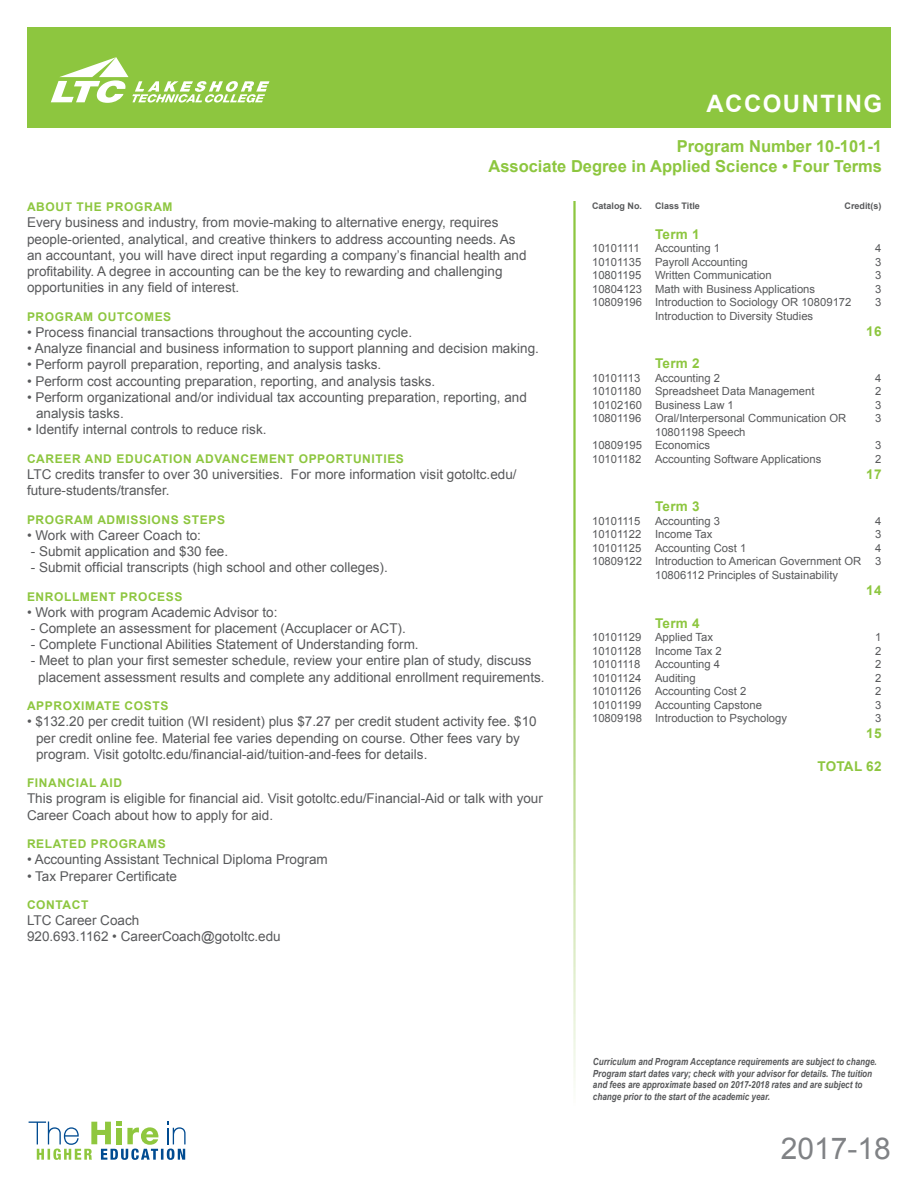
<style>
.page{position:relative;width:918px;height:1188px;background:#fff}
.page>*{position:absolute;margin:0;border:0;box-sizing:border-box;transform-origin:0 0}
.t1{font:30px "Arial";color:#808285}
.t2{font:700 24px "Arial";letter-spacing:.06em;color:#fff}
.t3{font:700 16.5px/19.8px "Arial";color:#8dc63f;text-align:right}
.t4{font:13.5px/16.2px "Arial";color:#58595b}
.t5{font:700 13.5px "Arial";letter-spacing:.02em;color:#8dc63f}
.t6{font:700 12px "Arial";letter-spacing:.05em;color:#8dc63f}
.t7{font:11.25px/13.5px "Arial";color:#58595b}
.t8{font:italic 700 9.75px/11.7px "Arial";color:#58595b;scale:.83 1}
.t9{font:700 9px "Arial";color:#58595b}
</style>
<div class="page">
<div style="left:27px;top:27px;width:864px;height:100px;background:#8dc63f"></div>
<svg style="left:51px;top:57px;width:218px;height:46px"></svg>
<svg style="left:29px;top:1122px;width:157px;height:38px"></svg>
<h2 class="t2" style="left:707px;top:88px;width:177px">ACCOUNTING</h2>
<p class="t3" style="left:488px;top:137px;width:395px">Program Number 10-101-1<br>Associate Degree in Applied Science • Four Terms</p>
<p class="t6" style="left:27px;top:199px;width:147px">ABOUT THE PROGRAM</p>
<p class="t4" style="left:27px;top:215px;width:501px">Every business and industry, from movie-making to alternative energy, requires people-oriented, analytical, and creative thinkers to address accounting needs. As an accountant, you will have direct input regarding a company’s financial health and profitability. A degree in accounting can be the key to rewarding and challenging opportunities in any field of interest.</p>
<p class="t6" style="left:27px;top:309px;width:146px">PROGRAM OUTCOMES</p>
<p class="t4" style="left:27px;top:324px;width:387px">• Process financial transactions throughout the accounting cycle.</p>
<p class="t4" style="left:27px;top:340px;width:513px">• Analyze financial and business information to support planning and decision making.</p>
<p class="t4" style="left:27px;top:357px;width:356px">• Perform payroll preparation, reporting, and analysis tasks.</p>
<p class="t4" style="left:27px;top:373px;width:410px">• Perform cost accounting preparation, reporting, and analysis tasks.</p>
<p class="t4" style="left:36px;top:389px;width:492px;text-indent:-9px">• Perform organizational and/or individual tax accounting preparation, reporting, and analysis tasks.</p>
<p class="t4" style="left:27px;top:421px;width:241px">• Identify internal controls to reduce risk.</p>
<p class="t6" style="left:27px;top:450px;width:378px">CAREER AND EDUCATION ADVANCEMENT OPPORTUNITIES</p>
<p class="t4" style="left:27px;top:466px;width:491px">LTC credits transfer to over 30 universities. For more information visit gotoltc.edu/ future-students/transfer.</p>
<p class="t6" style="left:27px;top:511px;width:200px">PROGRAM ADMISSIONS STEPS</p>
<p class="t4" style="left:27px;top:527px;width:176px">• Work with Career Coach to:</p>
<p class="t4" style="left:31px;top:543px;width:199px">- Submit application and $30 fee.</p>
<p class="t4" style="left:31px;top:559px;width:359px">- Submit official transcripts (high school and other colleges).</p>
<p class="t6" style="left:27px;top:588px;width:157px">ENROLLMENT PROCESS</p>
<p class="t4" style="left:27px;top:604px;width:252px">• Work with program Academic Advisor to:</p>
<p class="t4" style="left:31px;top:620px;width:377px">- Complete an assessment for placement (Accuplacer or ACT).</p>
<p class="t4" style="left:31px;top:637px;width:389px">- Complete Functional Abilities Statement of Understanding form.</p>
<p class="t4" style="left:38px;top:653px;width:508px;text-indent:-8px">- Meet to plan your first semester schedule, review your entire plan of study, discuss placement assessment results and complete any additional enrollment requirements.</p>
<p class="t6" style="left:27px;top:698px;width:143px">APPROXIMATE COSTS</p>
<p class="t4" style="left:36px;top:714px;width:502px;text-indent:-9px">• $132.20 per credit tuition (WI resident) plus $7.27 per credit student activity fee. $10 per credit online fee. Material fee varies depending on course. Other fees vary by program. Visit gotoltc.edu/financial-aid/tuition-and-fees for details.</p>
<p class="t6" style="left:27px;top:775px;width:97px">FINANCIAL AID</p>
<p class="t4" style="left:27px;top:791px;width:517px">This program is eligible for financial aid. Visit gotoltc.edu/Financial-Aid or talk with your<br>Career Coach about how to apply for aid.</p>
<p class="t6" style="left:27px;top:836px;width:140px">RELATED PROGRAMS</p>
<p class="t4" style="left:27px;top:852px;width:302px">• Accounting Assistant Technical Diploma Program</p>
<p class="t4" style="left:27px;top:868px;width:152px">• Tax Preparer Certificate</p>
<p class="t6" style="left:27px;top:897px;width:63px">CONTACT</p>
<p class="t4" style="left:27px;top:913px;width:255px">LTC Career Coach<br>920.693.1162 • CareerCoach@gotoltc.edu</p>
<p class="t9" style="left:592px;top:200px;width:52px">Catalog No.</p>
<p class="t9" style="left:655px;top:200px;width:46px">Class Title</p>
<p class="t9" style="left:845px;top:200px;width:38px">Credit(s)</p>
<p class="t5" style="left:655px;top:225px;width:46px">Term 1</p>
<p class="t7" style="left:592px;top:242px;width:49px">10101111</p>
<p class="t7" style="left:655px;top:242px;width:67px">Accounting 1</p>
<p class="t7" style="left:875px;top:242px;width:8px">4</p>
<p class="t7" style="left:592px;top:255px;width:157px">10101135 Payroll Accounting</p>
<p class="t7" style="left:875px;top:255px;width:8px">3</p>
<p class="t7" style="left:592px;top:269px;width:181px">10801195 Written Communication</p>
<p class="t7" style="left:875px;top:269px;width:8px">3</p>
<p class="t7" style="left:592px;top:282px;width:225px">10804123 Math with Business Applications</p>
<p class="t7" style="left:875px;top:282px;width:8px">3</p>
<p class="t7" style="left:592px;top:296px;width:261px">10809196 Introduction to Sociology OR 10809172</p>
<p class="t7" style="left:875px;top:296px;width:8px">3</p>
<p class="t7" style="left:655px;top:309px;width:160px">Introduction to Diversity Studies</p>
<p class="t5" style="left:866px;top:322px;width:17px">16</p>
<p class="t5" style="left:655px;top:355px;width:46px">Term 2</p>
<p class="t7" style="left:592px;top:371px;width:50px">10101113</p>
<p class="t7" style="left:655px;top:371px;width:67px">Accounting 2</p>
<p class="t7" style="left:875px;top:371px;width:8px">4</p>
<p class="t7" style="left:592px;top:385px;width:224px">10101180 Spreadsheet Data Management</p>
<p class="t7" style="left:875px;top:385px;width:8px">2</p>
<p class="t7" style="left:592px;top:398px;width:143px">10102160 Business Law 1</p>
<p class="t7" style="left:875px;top:398px;width:8px">3</p>
<p class="t7" style="left:592px;top:412px;width:256px">10801196 Oral/Interpersonal Communication OR</p>
<p class="t7" style="left:875px;top:412px;width:8px">3</p>
<p class="t7" style="left:592px;top:425px;width:155px;text-indent:63px">10801198 Speech<br>10809195 Economics</p>
<p class="t7" style="left:875px;top:439px;width:8px">3</p>
<p class="t7" style="left:592px;top:452px;width:231px">10101182 Accounting Software Applications</p>
<p class="t7" style="left:875px;top:452px;width:8px">2</p>
<p class="t5" style="left:866px;top:465px;width:17px">17</p>
<p class="t5" style="left:655px;top:498px;width:46px">Term 3</p>
<p class="t7" style="left:592px;top:514px;width:50px">10101115</p>
<p class="t7" style="left:655px;top:514px;width:67px">Accounting 3</p>
<p class="t7" style="left:875px;top:514px;width:8px">4</p>
<p class="t7" style="left:592px;top:528px;width:122px">10101122 Income Tax</p>
<p class="t7" style="left:875px;top:528px;width:8px">3</p>
<p class="t7" style="left:592px;top:541px;width:156px">10101125 Accounting Cost 1</p>
<p class="t7" style="left:875px;top:541px;width:8px">4</p>
<p class="t7" style="left:592px;top:555px;width:291px">10809122 Introduction to American Government OR 3</p>
<p class="t7" style="left:655px;top:568px;width:185px">10806112 Principles of Sustainability</p>
<p class="t5" style="left:866px;top:581px;width:17px">14</p>
<p class="t5" style="left:655px;top:614px;width:46px">Term 4</p>
<p class="t7" style="left:592px;top:630px;width:122px">10101129 Applied Tax</p>
<p class="t7" style="left:875px;top:630px;width:8px">1</p>
<p class="t7" style="left:592px;top:644px;width:131px">10101128 Income Tax 2</p>
<p class="t7" style="left:875px;top:644px;width:8px">2</p>
<p class="t7" style="left:592px;top:657px;width:50px">10101118</p>
<p class="t7" style="left:655px;top:657px;width:67px">Accounting 4</p>
<p class="t7" style="left:875px;top:657px;width:8px">2</p>
<p class="t7" style="left:592px;top:671px;width:105px">10101124 Auditing</p>
<p class="t7" style="left:875px;top:671px;width:8px">2</p>
<p class="t7" style="left:592px;top:684px;width:156px">10101126 Accounting Cost 2</p>
<p class="t7" style="left:875px;top:684px;width:8px">2</p>
<p class="t7" style="left:592px;top:698px;width:171px">10101199 Accounting Capstone</p>
<p class="t7" style="left:875px;top:698px;width:8px">3</p>
<p class="t7" style="left:592px;top:711px;width:196px">10809198 Introduction to Psychology</p>
<p class="t7" style="left:875px;top:711px;width:8px">3</p>
<p class="t5" style="left:866px;top:725px;width:17px">15</p>
<p class="t5" style="left:817px;top:757px;width:66px">TOTAL 62</p>
<p class="t8" style="left:593px;top:1056px;width:344px">Curriculum and Program Acceptance requirements are subject to change.<br>Program start dates vary; check with your advisor for details. The tuition and fees are approximate based on 2017-2018 rates and are subject to change prior to the start of the academic year.</p>
<h1 class="t1" style="left:781px;top:1129px;width:112px">2017-18</h1>
</div>
